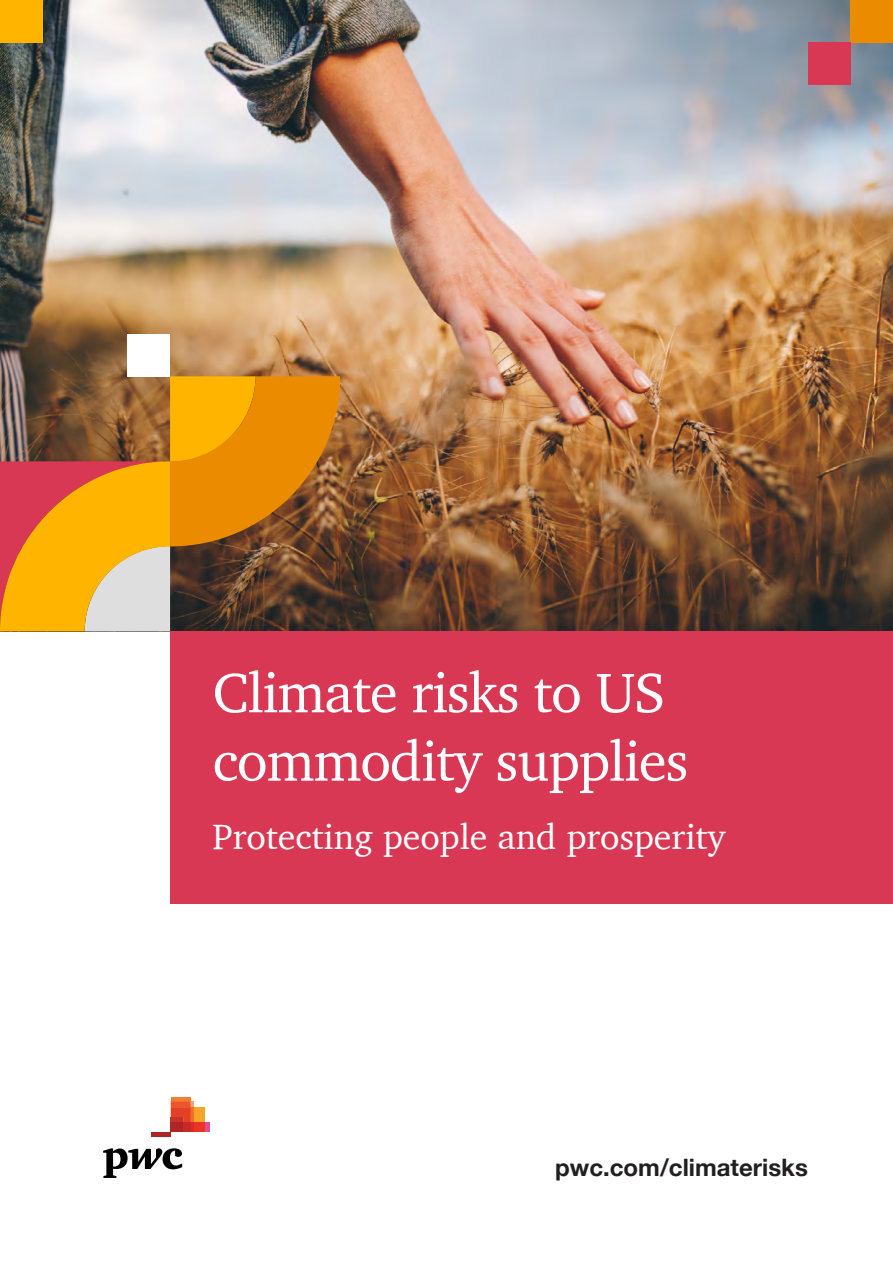
<style>
.page{position:relative;width:893px;height:1263px;background:#fff}
.page>*{position:absolute;margin:0;border:0;box-sizing:border-box;transform-origin:0 0}
.t1{font:57px/68.4px "Charter";letter-spacing:-.02em;color:#fff}
.t2{font:36px "Charter";color:#fff}
.t3{font:700 24px "Helvetica Neue";color:#231f20}
</style>
<div class="page">
<img style="left:0;top:0;width:893px;height:631px">
<div style="left:0;top:0;width:43px;height:43px;background:#ffb500"></div>
<div style="left:850px;top:0;width:43px;height:43px;background:#eb8c00"></div>
<div style="left:808px;top:43px;width:42px;height:42px;background:#d93854"></div>
<div style="left:128px;top:334px;width:42px;height:42px;background:#fff"></div>
<svg style="left:0;top:376px;width:340px;height:255px;background:#ba7b28"></svg>
<svg style="left:103px;top:1148px;width:79px;height:30px"></svg>
<div style="left:204px;top:1122px;width:5px;height:10px;background:#dd4e9a"></div>
<hr style="left:171px;top:1097px;width:19px;height:4px;background:#f37f30">
<div style="left:194px;top:1107px;width:10px;height:15px;background:#f6a42a"></div>
<div style="left:194px;top:1122px;width:10px;height:10px;background:#ea3426"></div>
<svg style="left:190px;top:1122px;width:4px;height:10px"></svg>
<svg style="left:171px;top:1101px;width:23px;height:21px"></svg>
<div style="left:183px;top:1122px;width:7px;height:10px;background:#c92828"></div>
<div style="left:171px;top:1117px;width:12px;height:5px;background:#c43428"></div>
<div style="left:171px;top:1122px;width:12px;height:10px;background:#ab2625"></div>
<div style="left:151px;top:1132px;width:20px;height:5px;background:#ab2625"></div>
<div style="left:170px;top:631px;width:723px;height:273px;background:#d93854"></div>
<p class="t1" style="left:213px;top:658px;width:477px">Climate risks to US commodity supplies</p>
<p class="t2" style="left:213px;top:806px;width:514px">Protecting people and prosperity</p>
<p class="t3" style="left:555px;top:1148px;width:254px">pwc.com/climaterisks</p>
</div>
